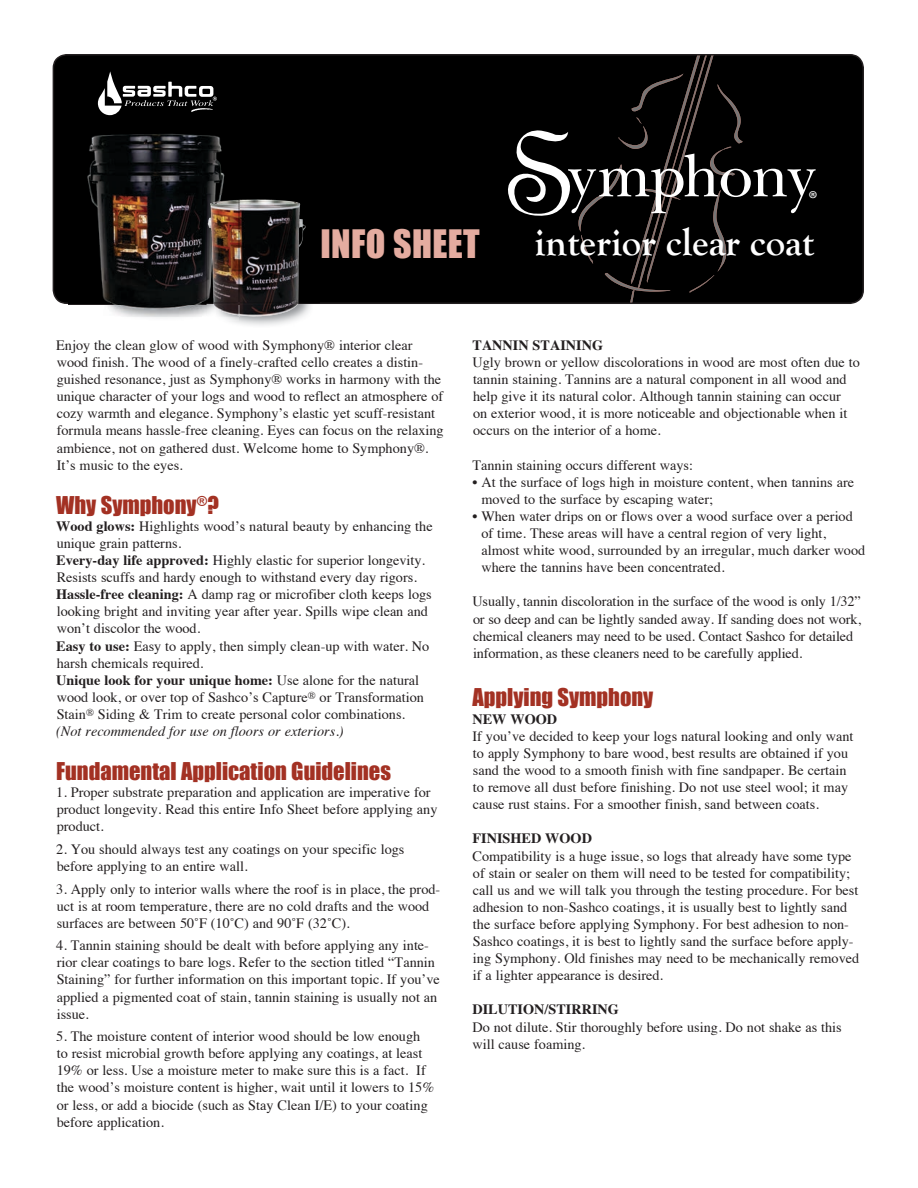
<style>
.page{position:relative;width:918px;height:1188px;background:#fff}
.page>*{position:absolute;margin:0;border:0;box-sizing:border-box;transform-origin:0 0}
.t1{font:700 38.85px "Goudy Old Style T";color:#fff}
.t2{font:36px "Impact";letter-spacing:.01em;color:#e4aca0}
.t3{font:22.5px "Impact";color:#a33123}
.t4{font:21.75px "Myriad Pro";color:#fff}
.t5{font:14.25px/17.1px "Times";color:#231f20}
.t6{font:700 14.25px "Times";color:#231f20}
.s1{font-weight:700}
.s2{font-style:italic}
</style>
<div class="page">
<svg style="left:53px;top:54px;width:811px;height:250px;background:#0a0909"></svg>
<div style="left:68px;top:120px;width:172px;height:183px;background:#000"></div>
<img style="left:68px;top:304px;width:139px;height:13px">
<svg style="left:68px;top:303px;width:19px;height:1px"></svg>
<img style="left:87px;top:130px;width:151px;height:173px">
<img style="left:87px;top:303px;width:120px;height:1px">
<div style="left:240px;top:195px;width:80px;height:108px;background:#000"></div>
<img style="left:220px;top:304px;width:92px;height:22px">
<svg style="left:298px;top:303px;width:22px;height:1px"></svg>
<img style="left:207px;top:195px;width:31px;height:108px">
<img style="left:238px;top:199px;width:68px;height:104px">
<img style="left:240px;top:303px;width:58px;height:13px">
<img style="left:207px;top:200px;width:31px;height:100px">
<svg style="left:207px;top:303px;width:33px;height:14px"></svg>
<svg style="left:98px;top:71px;width:119px;height:44px"></svg>
<h2 class="t2" style="left:320px;top:216px;width:161px">INFO SHEET</h2>
<h3 class="t4" style="left:809px;top:185px;width:11px">®</h3>
<h1 class="t1" style="left:535px;top:221px;width:281px">interior clear coat</h1>
<p class="t5" style="left:56px;top:335px;width:389px">Enjoy the clean glow of wood with Symphony® interior clear wood finish. The wood of a finely-crafted cello creates a distin&shy;guished resonance, just as Symphony® works in harmony with the unique character of your logs and wood to reflect an atmosphere of cozy warmth and elegance. Symphony’s elastic yet scuff-resistant formula means hassle-free cleaning. Eyes can focus on the relaxing ambience, not on gathered dust. Welcome home to Symphony®.<br>It’s music to the eyes.</p>
<h3 class="t3" style="left:56px;top:487px;width:164px">Why Symphony<sup>®</sup>?</h3>
<p class="t5" style="left:56px;top:516px;width:378px"><span class="s1">Wood glows:</span> Highlights wood’s natural beauty by enhancing the unique grain patterns.<br><span class="s1">Every-day life approved:</span> Highly elastic for superior longevity.<br>Resists scuffs and hardy enough to withstand every day rigors.<br><span class="s1">Hassle-free cleaning:</span> A damp rag or microfiber cloth keeps logs looking bright and inviting year after year. Spills wipe clean and won’t discolor the wood.<br><span class="s1">Easy to use:</span> Easy to apply, then simply clean-up with water. No harsh chemicals required.<br><span class="s1">Unique look for your unique home:</span> Use alone for the natural wood look, or over top of Sashco’s Capture<sup>®</sup> or Transformation Stain<sup>®</sup> Siding &amp; Trim to create personal color combinations. <span class="s2">(Not recommended for use on floors or exteriors.)</span></p>
<h3 class="t3" style="left:56px;top:754px;width:336px">Fundamental Application Guidelines</h3>
<p class="t5" style="left:56px;top:783px;width:383px">1. Proper substrate preparation and application are imperative for product longevity. Read this entire Info Sheet before applying any product.</p>
<p class="t5" style="left:56px;top:839px;width:350px">2. You should always test any coatings on your specific logs before applying to an entire wall.</p>
<p class="t5" style="left:56px;top:879px;width:386px">3. Apply only to interior walls where the roof is in place, the prod&shy;uct is at room temperature, there are no cold drafts and the wood surfaces are between 50˚F (10˚C) and 90˚F (32˚C).</p>
<p class="t5" style="left:56px;top:936px;width:385px">4. Tannin staining should be dealt with before applying any inte&shy;rior clear coatings to bare logs. Refer to the section titled “Tannin Staining” for further information on this important topic. If you’ve applied a pigmented coat of stain, tannin staining is usually not an issue.</p>
<p class="t5" style="left:56px;top:1027px;width:380px">5. The moisture content of interior wood should be low enough to resist microbial growth before applying any coatings, at least 19% or less. Use a moisture meter to make sure this is a fact. If the wood’s moisture content is higher, wait until it lowers to 15% or less, or add a biocide (such as Stay Clean I/E) to your coating before application.</p>
<p class="t6" style="left:473px;top:331px;width:132px">TANNIN STAINING</p>
<p class="t5" style="left:473px;top:352px;width:389px">Ugly brown or yellow discolorations in wood are most often due to tannin staining. Tannins are a natural component in all wood and help give it its natural color. Although tannin staining can occur<br>on exterior wood, it is more noticeable and objectionable when it occurs on the interior of a home.</p>
<p class="t5" style="left:473px;top:455px;width:222px">Tannin staining occurs different ways:</p>
<p class="t5" style="left:481px;top:472px;width:374px;text-indent:-9px">• At the surface of logs high in moisture content, when tannins are moved to the surface by escaping water;</p>
<p class="t5" style="left:481px;top:506px;width:385px;text-indent:-9px">• When water drips on or flows over a wood surface over a period of time. These areas will have a central region of very light, almost white wood, surrounded by an irregular, much darker wood where the tannins have been concentrated.</p>
<p class="t5" style="left:473px;top:592px;width:390px">Usually, tannin discoloration in the surface of the wood is only 1/32” or so deep and can be lightly sanded away. If sanding does not work, chemical cleaners may need to be used. Contact Sashco for detailed information, as these cleaners need to be carefully applied.</p>
<h3 class="t3" style="left:472px;top:679px;width:182px">Applying Symphony</h3>
<p class="t6" style="left:472px;top:705px;width:86px">NEW WOOD</p>
<p class="t5" style="left:472px;top:726px;width:383px">If you’ve decided to keep your logs natural looking and only want to apply Symphony to bare wood, best results are obtained if you sand the wood to a smooth finish with fine sandpaper. Be certain to remove all dust before finishing. Do not use steel wool; it may cause rust stains. For a smoother finish, sand between coats.</p>
<p class="t6" style="left:472px;top:825px;width:121px">FINISHED WOOD</p>
<p class="t5" style="left:472px;top:846px;width:388px">Compatibility is a huge issue, so logs that already have some type of stain or sealer on them will need to be tested for compatibility; call us and we will talk you through the testing procedure. For best adhesion to non-Sashco coatings, it is usually best to lightly sand the surface before applying Symphony. For best adhesion to non-Sashco coatings, it is best to lightly sand the surface before apply&shy;ing Symphony. Old finishes may need to be mechanically removed if a lighter appearance is desired.</p>
<p class="t6" style="left:472px;top:996px;width:148px">DILUTION/STIRRING</p>
<p class="t5" style="left:472px;top:1017px;width:371px">Do not dilute. Stir thoroughly before using. Do not shake as this will cause foaming.</p>
</div>
